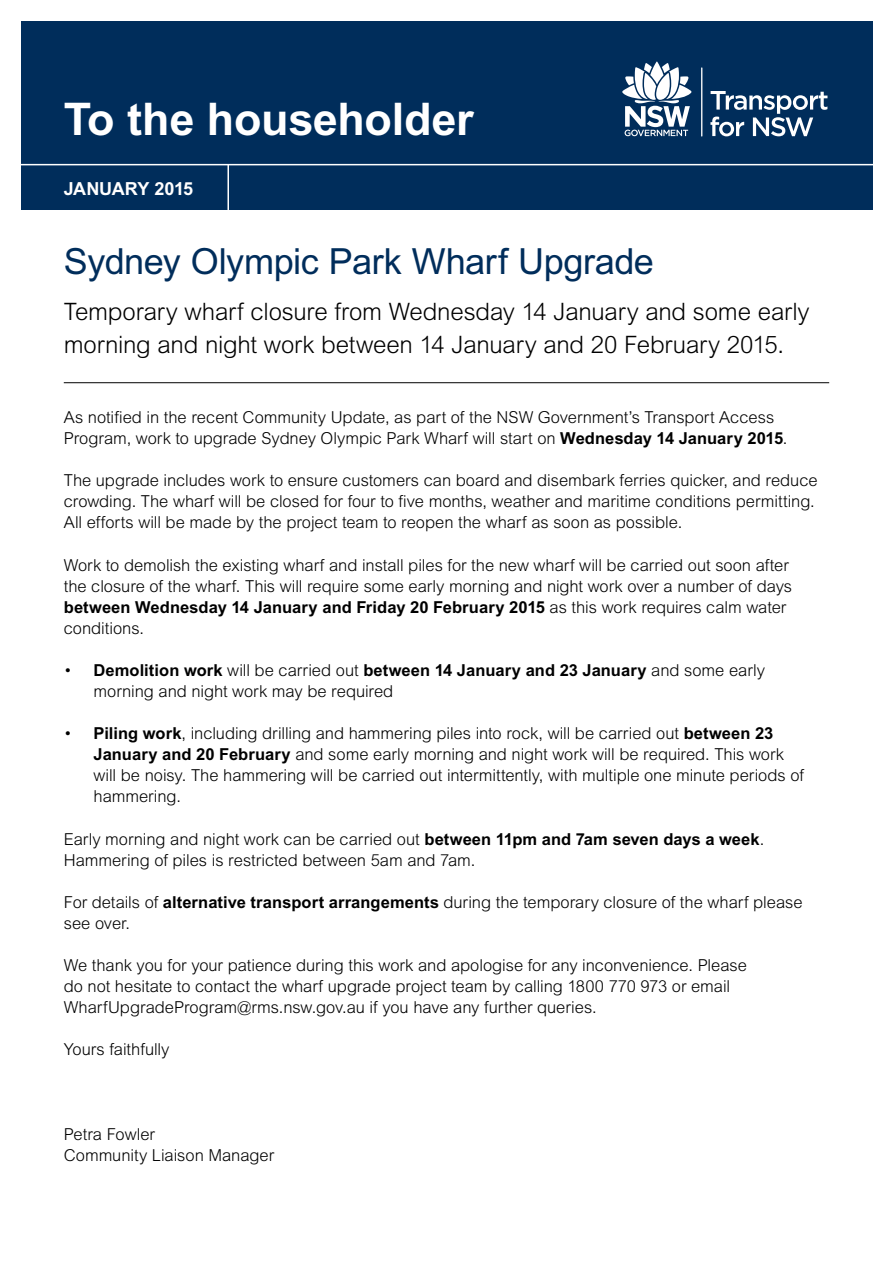
<style>
.page{position:relative;width:893px;height:1263px;background:#fff}
.page>*{position:absolute;margin:0;border:0;box-sizing:border-box;transform-origin:0 0}
.t1{font:700 45px "Arial MT Std";letter-spacing:-.01em;color:#fff}
.body_2{font:36px "Arial MT Std";letter-spacing:-.01em;color:#002d5b}
.body_2-2{font:300 24px/33px "Arial MT Std";letter-spacing:-.01em;color:#000}
.t2{font:700 18px "Arial MT Std";letter-spacing:-.02em;color:#fff}
.body_2-3{font:300 16.5px/21px "Arial MT Std";letter-spacing:-.005em;color:#000}
.s1{font-weight:700}
</style>
<div class="page">
<hr style="left:64px;top:382px;width:765px;height:1px;background:#000">
<div style="left:21px;top:21px;width:852px;height:189px;background:#002d5b"></div>
<hr style="left:15px;top:164px;width:868px;height:1px;background:#fff">
<hr style="left:227px;top:165px;width:2px;height:45px;background:#fff">
<hr style="left:701px;top:67px;width:1px;height:70px;background:#fff">
<svg style="left:622px;top:62px;width:69px;height:74px"></svg>
<svg style="left:710px;top:91px;width:117px;height:45px"></svg>
<p class="t1" style="left:64px;top:93px;width:411px">To the householder</p>
<p class="t2" style="left:64px;top:178px;width:131px">JANUARY 2015</p>
<p class="body_2" style="left:64px;top:241px;width:592px">Sydney Olympic Park Wharf Upgrade</p>
<p class="body_2-2" style="left:64px;top:295px;width:747px">Temporary wharf closure from Wednesday 14 January and some early morning and night work between 14 January and 20 February 2015.</p>
<p class="body_2-3" style="left:64px;top:407px;width:725px">As notified in the recent Community Update, as part of the NSW Government’s Transport Access<br>Program, work to upgrade Sydney Olympic Park Wharf will start on <span class="s1">Wednesday 14 January 2015</span>.</p>
<p class="body_2-3" style="left:64px;top:470px;width:755px">The upgrade includes work to ensure customers can board and disembark ferries quicker, and reduce crowding. The wharf will be closed for four to five months, weather and maritime conditions permitting.<br>All efforts will be made by the project team to reopen the wharf as soon as possible.</p>
<p class="body_2-3" style="left:64px;top:554px;width:730px">Work to demolish the existing wharf and install piles for the new wharf will be carried out soon after the closure of the wharf. This will require some early morning and night work over a number of days <span class="s1">between Wednesday 14 January and Friday 20 February 2015</span> as this work requires calm water conditions.</p>
<p class="body_2-3" style="left:94px;top:660px;width:673px;text-indent:-30px">• <span class="s1">Demolition work</span> will be carried out <span class="s1">between 14 January and 23 January</span> and some early morning and night work may be required</p>
<p class="body_2-3" style="left:94px;top:723px;width:712px;text-indent:-30px">• <span class="s1">Piling work</span>, including drilling and hammering piles into rock, will be carried out <span class="s1">between 23<br>January and 20 February</span> and some early morning and night work will be required. This work will be noisy. The hammering will be carried out intermittently, with multiple one minute periods of hammering.</p>
<p class="body_2-3" style="left:64px;top:828px;width:702px">Early morning and night work can be carried out <span class="s1">between 11pm and 7am seven days a week</span>.<br>Hammering of piles is restricted between 5am and 7am.</p>
<p class="body_2-3" style="left:64px;top:891px;width:740px">For details of <span class="s1">alternative transport arrangements</span> during the temporary closure of the wharf please see over.</p>
<p class="body_2-3" style="left:64px;top:955px;width:685px">We thank you for your patience during this work and apologise for any inconvenience. Please do not hesitate to contact the wharf upgrade project team by calling 1800 770 973 or email<br>WharfUpgradeProgram@rms.nsw.gov.au if you have any further queries.</p>
<p class="body_2-3" style="left:64px;top:1039px;width:107px">Yours faithfully</p>
<p class="body_2-3" style="left:64px;top:1123px;width:212px">Petra Fowler<br>Community Liaison Manager</p>
</div>
